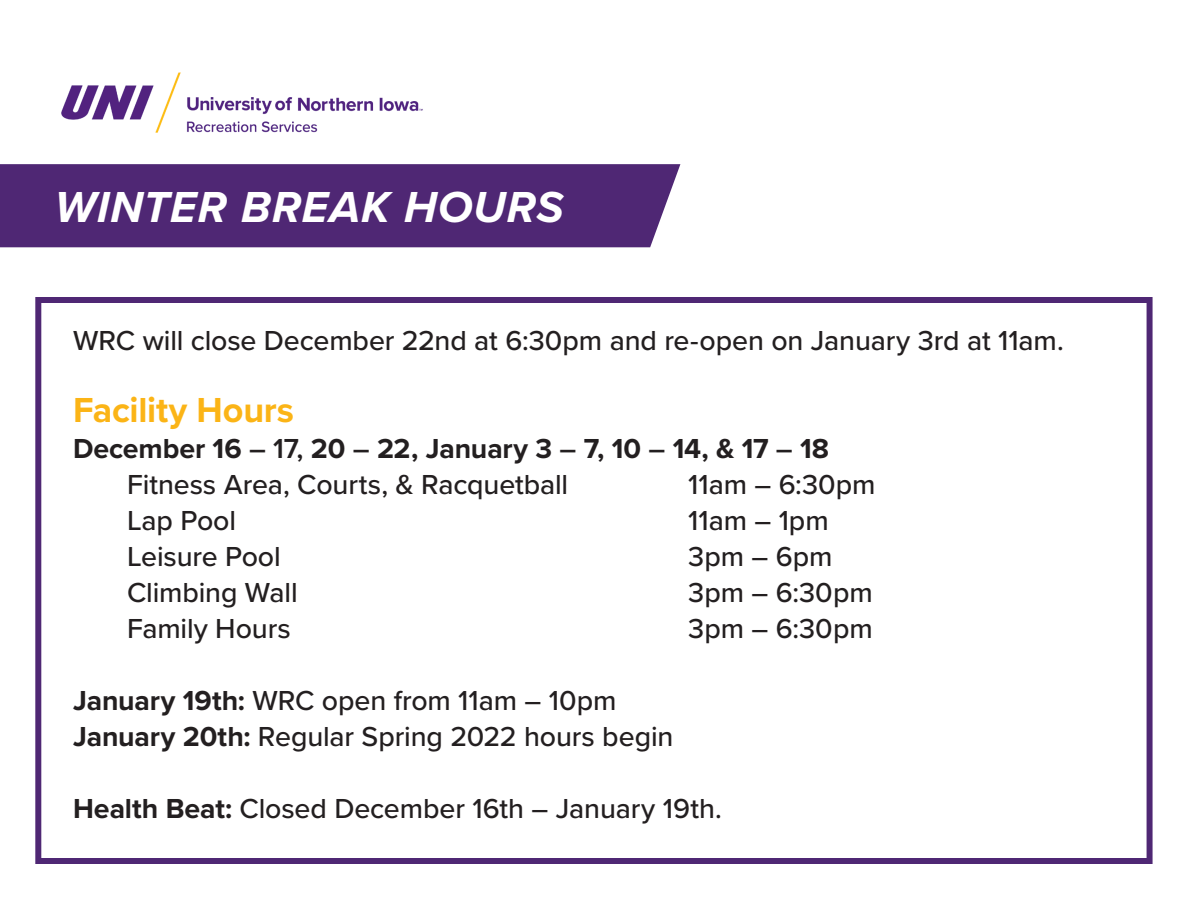
<style>
.page{position:relative;width:1188px;height:918px;background:#fff}
.page>*{position:absolute;margin:0;border:0;box-sizing:border-box;transform-origin:0 0}
.t1{font:italic 700 45px "Proxima Nova";letter-spacing:.02em;color:#fff}
.t2{font:700 36px "Proxima Nova";letter-spacing:-.01em;color:#fbb416}
.t3{font:500 28.5px "Proxima Nova";letter-spacing:-.005em;color:#231f20}
.t4{font:700 28.5px "Proxima Nova";letter-spacing:-.005em;color:#231f20}
.s1{font-weight:600}
.s2{font-weight:700}
</style>
<div class="page">
<img style="left:61px;top:72px;width:362px;height:61px">
<div style="left:0;top:164px;width:680px;height:83px;background:#4f2774"></div>
<div style="left:35px;top:297px;width:1118px;height:567px;border:6px solid #4f2774"></div>
<p class="t1" style="left:55px;top:173px;width:510px">WINTER BREAK HOURS</p>
<p class="t3" style="left:73px;top:319px;width:992px">WRC will close December 22nd at 6:30pm and re-open on January 3rd at 11am.</p>
<p class="t2" style="left:73px;top:383px;width:222px">Facility Hours</p>
<p class="t4" style="left:73px;top:427px;width:758px">December 16 <span class="s1">– 17,</span> 20 <span class="s1">–</span> 22, January 3 <span class="s1">–</span> 7, 10 <span class="s1">–</span> 14, &amp; 17 <span class="s1">–</span> 18</p>
<p class="t3" style="left:127px;top:463px;width:443px">Fitness Area, Courts, &amp; Racquetball</p>
<p class="t3" style="left:127px;top:499px;width:111px">Lap Pool</p>
<p class="t3" style="left:127px;top:535px;width:155px">Leisure Pool</p>
<p class="t3" style="left:127px;top:571px;width:172px">Climbing Wall</p>
<p class="t3" style="left:127px;top:607px;width:165px">Family Hours</p>
<p class="t3" style="left:688px;top:463px;width:189px">11am – 6:30pm</p>
<p class="t3" style="left:688px;top:499px;width:142px">11am – 1pm</p>
<p class="t3" style="left:688px;top:535px;width:146px">3pm – 6pm</p>
<p class="t3" style="left:688px;top:571px;width:186px">3pm – 6:30pm</p>
<p class="t3" style="left:688px;top:607px;width:186px">3pm – 6:30pm</p>
<p class="t3" style="left:73px;top:679px;width:545px"><span class="s2">January 19th:</span> WRC open from 11am – 10pm</p>
<p class="t3" style="left:73px;top:715px;width:602px"><span class="s2">January 20th:</span> Regular Spring 2022 hours begin</p>
<p class="t3" style="left:73px;top:787px;width:650px"><span class="s2">Health Beat:</span> Closed December 16th – January 19th.</p>
</div>
